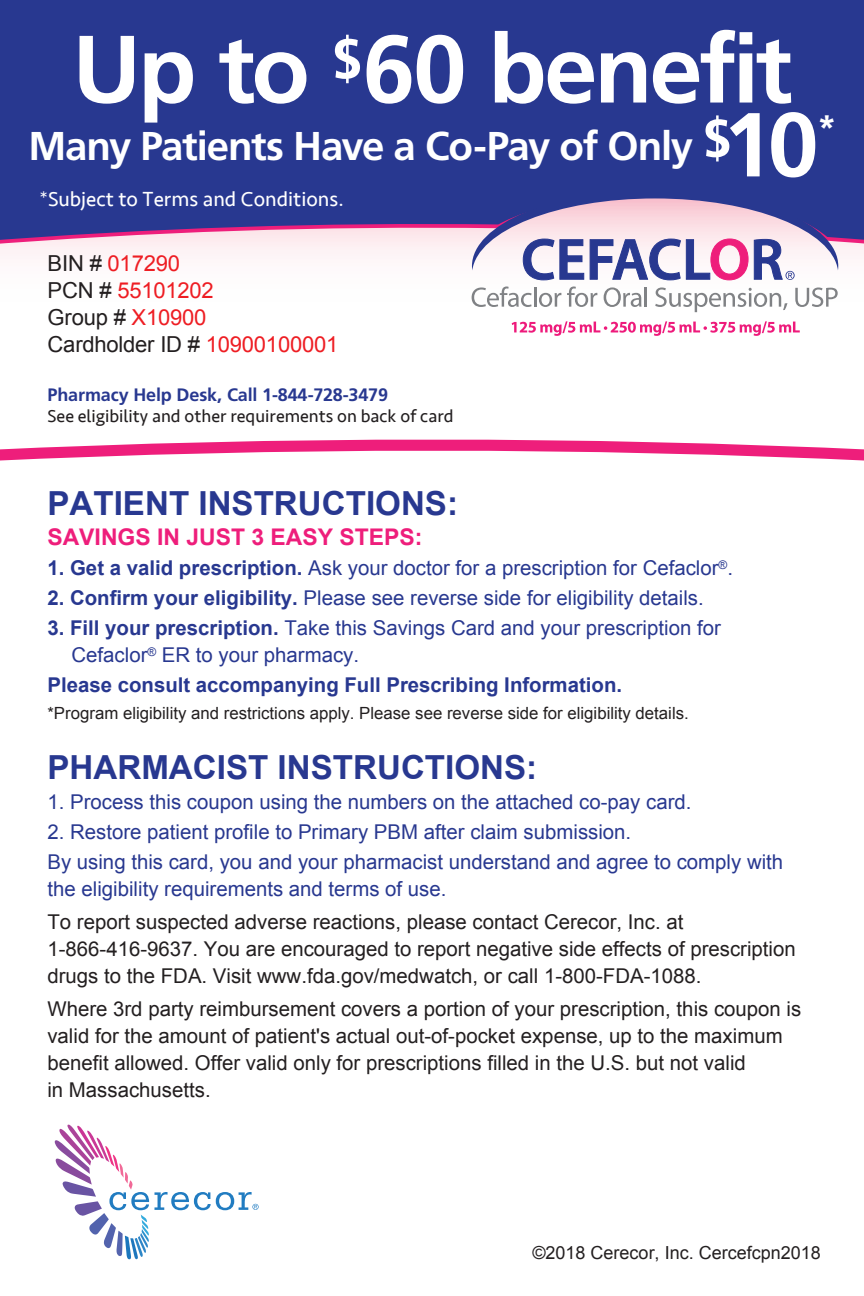
<style>
.page{position:relative;width:864px;height:1296px;background:#fff}
.page>*{position:absolute;margin:0;border:0;box-sizing:border-box;transform-origin:0 0}
.t1{font:700 95.4px "Frutiger";letter-spacing:-.035em;color:#fff}
.t2{font:700 40.2px "Frutiger";letter-spacing:-.03em;color:#fff}
.t3{font:700 33.9px "Frutiger";color:#fff}
.t4{font:700 33.3px "Arial";color:#283890}
.t5{font:700 23.1px "Arial";color:#ee1e7b}
.t6{font:21.9px/26.7px "Arial";letter-spacing:-.01em;color:#ee1d23}
.t7{font:21px "Seravek";color:#fff}
.t8{font:20.4px/27px "Arial";color:#283890}
.t9{font:20.4px/27px "Arial";color:#231f20}
.t10{font:700 20.4px "Arial";color:#283890}
.t11{font:18px "Seravek";color:#231f20}
.t12{font:700 18px "Frutiger";letter-spacing:-.01em;color:#283890}
.t13{font:18px "Arial";color:#231f20}
.t14{font:16.8px "Arial";color:#231f20}
.s1{font-size:52.8px}
.s2{font-size:90.6px}
.s3{color:#231f20}
.s4{font-weight:700}
</style>
<div class="page">
<svg style="left:0;top:439px;width:864px;height:22px"></svg>
<div style="left:0;top:0;width:864px;height:248px;background:#283890"></div>
<svg style="left:55px;top:1125px;width:204px;height:134px"></svg>
<svg style="left:512px;top:321px;width:121px;height:15px"></svg>
<svg style="left:628px;top:322px;width:8px;height:11px"></svg>
<svg style="left:640px;top:321px;width:160px;height:15px"></svg>
<svg style="left:472px;top:190px;width:366px;height:90px"></svg>
<svg style="left:472px;top:286px;width:60px;height:21px"></svg>
<hr style="left:534px;top:287px;width:2px;height:20px;background:#808285">
<svg style="left:539px;top:293px;width:22px;height:14px"></svg>
<svg style="left:567px;top:286px;width:30px;height:21px"></svg>
<svg style="left:604px;top:287px;width:37px;height:20px"></svg>
<hr style="left:645px;top:287px;width:2px;height:20px;background:#808285">
<svg style="left:655px;top:288px;width:132px;height:24px"></svg>
<svg style="left:795px;top:288px;width:43px;height:19px"></svg>
<h1 class="t1" style="left:72px;top:13px;width:722px">Up to <sup>$</sup>60 benefit</h1>
<h2 class="t2" style="left:28px;top:122px;width:792px">Many Patients Have a Co-Pay of Only <span class="s1">$</span><span class="s2">10</span></h2>
<h3 class="t3" style="left:818px;top:107px;width:20px">*</h3>
<p class="t7" style="left:39px;top:183px;width:306px">*Subject to Terms and Conditions.</p>
<p class="t6" style="left:48px;top:250px;width:292px"><span class="s3">BIN #</span> 017290<br><span class="s3">PCN #</span> 55101202<br><span class="s3">Group #</span> X10900<br><span class="s3">Cardholder ID #</span> 10900100001</p>
<p class="t12" style="left:48px;top:384px;width:342px">Pharmacy Help Desk, Call 1-844-728-3479</p>
<p class="t11" style="left:48px;top:403px;width:407px">See eligibility and other requirements on back of card</p>
<h3 class="t4" style="left:47px;top:481px;width:412px">PATIENT INSTRUCTIONS:</h3>
<p class="t5" style="left:47px;top:522px;width:376px">SAVINGS IN JUST 3 EASY STEPS:</p>
<p class="t8" style="left:47px;top:555px;width:687px"><span class="s4">1. Get a valid prescription.</span> Ask your doctor for a prescription for Cefaclor<sup>®</sup>.</p>
<p class="t8" style="left:47px;top:585px;width:658px"><span class="s4">2. Confirm your eligibility.</span> Please see reverse side for eligibility details.</p>
<p class="t8" style="left:72px;top:615px;width:651px;text-indent:-24px"><span class="s4">3. Fill your prescription.</span> Take this Savings Card and your prescription for<br>Cefaclor<sup>®</sup> ER to your pharmacy.</p>
<p class="t10" style="left:47px;top:672px;width:576px">Please consult accompanying Full Prescribing Information.</p>
<p class="t14" style="left:47px;top:702px;width:643px">*Program eligibility and restrictions apply. Please see reverse side for eligibility details.</p>
<h3 class="t4" style="left:47px;top:745px;width:491px">PHARMACIST INSTRUCTIONS:</h3>
<p class="t8" style="left:47px;top:789px;width:646px">1. Process this coupon using the numbers on the attached co-pay card.</p>
<p class="t8" style="left:47px;top:817px;width:737px;line-height:30px">2. Restore patient profile to Primary PBM after claim submission.<br>By using this card, you and your pharmacist understand and agree to comply with</p>
<p class="t8" style="left:47px;top:876px;width:401px">the eligibility requirements and terms of use.</p>
<p class="t9" style="left:47px;top:909px;width:750px">To report suspected adverse reactions, please contact Cerecor, Inc. at<br>1-866-416-9637. You are encouraged to report negative side effects of prescription drugs to the FDA. Visit www.fda.gov/medwatch, or call 1-800-FDA-1088.</p>
<p class="t9" style="left:47px;top:996px;width:755px">Where 3rd party reimbursement covers a portion of your prescription, this coupon is valid for the amount of patient's actual out-of-pocket expense, up to the maximum benefit allowed. Offer valid only for prescriptions filled in the U.S. but not valid<br>in Massachusetts.</p>
<p class="t13" style="left:532px;top:1241px;width:290px">©2018 Cerecor, Inc. Cercefcpn2018</p>
</div>
